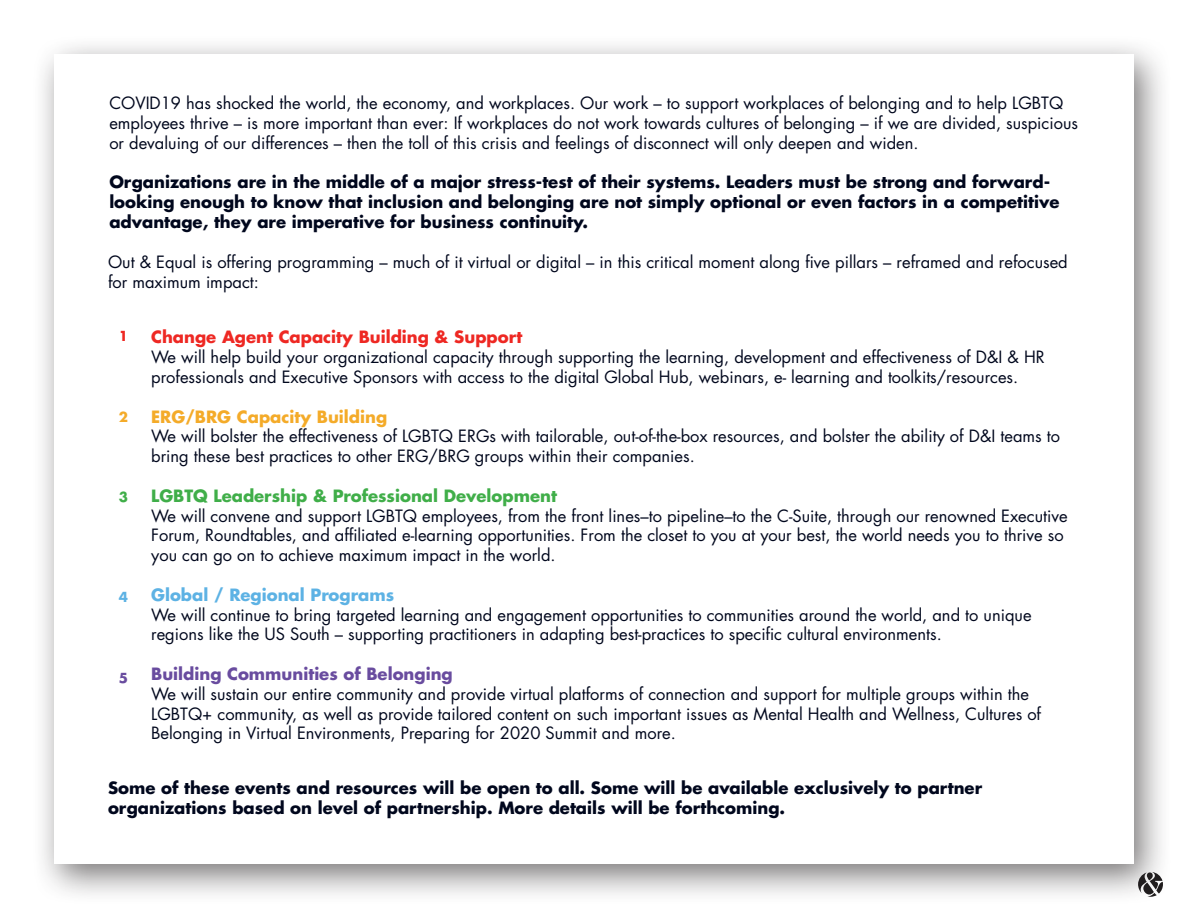
<style>
.page{position:relative;width:1188px;height:918px;background:#fff}
.page>*{position:absolute;margin:0;border:0;box-sizing:border-box;transform-origin:0 0}
.t1{font:16.5px/19.8px "Futura";color:#00071d}
.t2{font:700 16.5px/19.8px "Futura";color:#00071d}
.t3{font:700 16.5px "Futura";color:#40ae49}
.t4{font:700 16.5px "Futura";color:#ee2823}
.t5{font:700 16.5px "Futura";color:#694c9f}
.t6{font:700 16.5px "Futura";color:#f4ab29}
.t7{font:700 16.5px "Futura";color:#5db2e4}
.t8{font:700 13.5px "Futura";color:#ee2823}
.t9{font:700 13.5px "Futura";color:#f4ab29}
.t10{font:700 13.5px "Futura";color:#40ae49}
.t11{font:700 13.5px "Futura";color:#5db2e4}
.t12{font:700 13.5px "Futura";color:#694c9f}
</style>
<div class="page">
<div style="left:32px;top:35px;width:1140px;height:870px;background:#231f20;opacity:.6"></div>
<div style="left:54px;top:54px;width:1080px;height:810px;background:#fff"></div>
<svg style="left:1138px;top:872px;width:25px;height:25px"></svg>
<p class="t1" style="left:109px;top:93px;width:970px">COVID19 has shocked the world, the economy, and workplaces. Our work – to support workplaces of belonging and to help LGBTQ employees thrive – is more important than ever: If workplaces do not work towards cultures of belonging – if we are divided, suspicious or devaluing of our differences – then the toll of this crisis and feelings of disconnect will only deepen and widen.</p>
<p class="t2" style="left:109px;top:172px;width:952px">Organizations are in the middle of a major stress-test of their systems. Leaders must be strong and forward&shy;looking enough to know that inclusion and belonging are not simply optional or even factors in a competitive advantage, they are imperative for business continuity.</p>
<p class="t1" style="left:108px;top:252px;width:961px">Out &amp; Equal is offering programming – much of it virtual or digital – in this critical moment along five pillars – reframed and refocused for maximum impact:</p>
<p class="t8" style="left:119px;top:327px;width:11px">1</p>
<p class="t4" style="left:151px;top:326px;width:373px">Change Agent Capacity Building &amp; Support</p>
<p class="t1" style="left:151px;top:347px;width:895px">We will help build your organizational capacity through supporting the learning, development and effectiveness of D&amp;I &amp; HR professionals and Executive Sponsors with access to the digital Global Hub, webinars, e- learning and toolkits/resources.</p>
<p class="t6" style="left:151px;top:405px;width:237px">ERG/BRG Capacity Building</p>
<p class="t1" style="left:151px;top:426px;width:910px">We will bolster the effectiveness of LGBTQ ERGs with tailorable, out-of-the-box resources, and bolster the ability of D&amp;I teams to bring these best practices to other ERG/BRG groups within their companies.</p>
<p class="t3" style="left:151px;top:484px;width:407px">LGBTQ Leadership &amp; Professional Development</p>
<p class="t1" style="left:151px;top:505px;width:918px">We will convene and support LGBTQ employees, from the front lines–to pipeline–to the C-Suite, through our renowned Executive<br>Forum, Roundtables, and affiliated e-learning opportunities. From the closet to you at your best, the world needs you to thrive so you can go on to achieve maximum impact in the world.</p>
<p class="t7" style="left:151px;top:583px;width:245px">Global / Regional Programs</p>
<p class="t1" style="left:151px;top:604px;width:882px">We will continue to bring targeted learning and engagement opportunities to communities around the world, and to unique regions like the US South – supporting practitioners in adapting best-practices to specific cultural environments.</p>
<p class="t5" style="left:151px;top:662px;width:303px">Building Communities of Belonging</p>
<p class="t1" style="left:151px;top:684px;width:891px">We will sustain our entire community and provide virtual platforms of connection and support for multiple groups within the<br>LGBTQ+ community, as well as provide tailored content on such important issues as Mental Health and Wellness, Cultures of<br>Belonging in Virtual Environments, Preparing for 2020 Summit and more.</p>
<p class="t2" style="left:108px;top:777px;width:876px">Some of these events and resources will be open to all. Some will be available exclusively to partner organizations based on level of partnership. More details will be forthcoming.</p>
<p class="t9" style="left:119px;top:408px;width:11px">2</p>
<p class="t10" style="left:119px;top:488px;width:11px">3</p>
<p class="t11" style="left:119px;top:588px;width:11px">4</p>
<p class="t12" style="left:119px;top:668px;width:11px">5</p>
</div>
